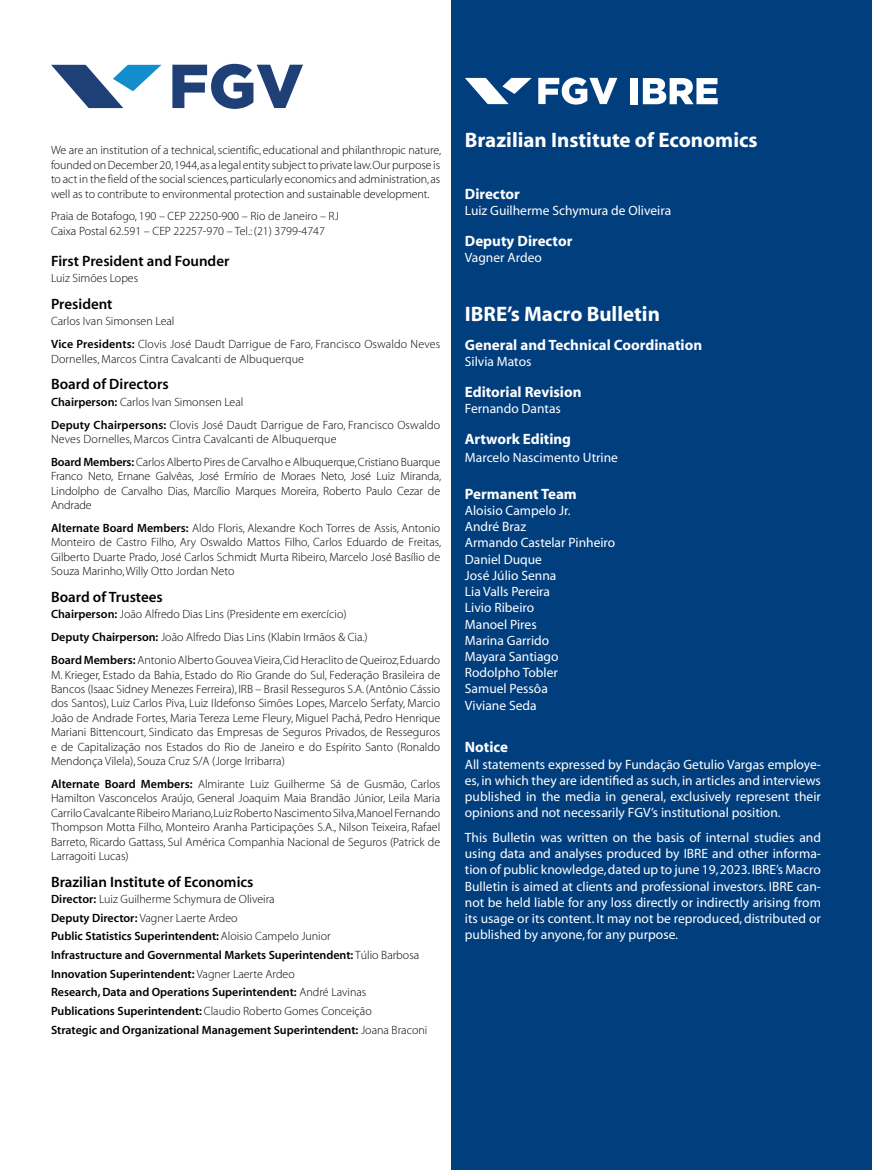
<style>
.page{position:relative;width:872px;height:1170px;background:#fff}
.page>*{position:absolute;margin:0;border:0;box-sizing:border-box;transform-origin:0 0}
.t1{font:21px "Adobe Corp ID Myriad Bd";color:#fff}
.t2{font:15px "Adobe Corp ID Myriad Bd";color:#fff}
.t3{font:15px "Adobe Corp ID Myriad Sb";color:#000}
.t4{font:13.5px/16.2px "Adobe Corp ID Myriad Rg";color:#fff;text-align:justify}
.t5{font:12px/14.4px "Adobe Corp ID Myriad Lt";color:#000}
.t6{font:12px/18.6px "Adobe Corp ID Myriad Sb";color:#000}
.s1{font-family:"Adobe Corp ID Myriad Sb"}
.s2{font-family:"Adobe Corp ID Myriad Lt"}
</style>
<div class="page">
<div style="left:451px;top:0;width:421px;height:1169px;background:#003e7e"></div>
<div style="left:631px;top:78px;width:7px;height:26px;background:#fff"></div>
<svg style="left:643px;top:78px;width:74px;height:26px"></svg>
<svg style="left:538px;top:77px;width:79px;height:28px"></svg>
<svg style="left:465px;top:78px;width:67px;height:26px"></svg>
<svg style="left:172px;top:64px;width:131px;height:45px"></svg>
<svg style="left:51px;top:65px;width:110px;height:43px"></svg>
<p class="t5" style="left:51px;top:144px;width:391px;text-align:justify">We are an institution of a technical, scientific, educational and philanthropic nature, founded on December 20, 1944, as a legal entity subject to private law.Our purpose is to act in the field of the social sciences, particularly economics and administration, as well as to contribute to environmental protection and sustainable development.</p>
<p class="t5" style="left:51px;top:210px;width:289px">Praia de Botafogo, 190 – CEP 22250-900 – Rio de Janeiro – RJ<br>Caixa Postal 62.591 – CEP 22257-970 – Tel.: (21) 3799-4747</p>
<p class="t3" style="left:51px;top:253px;width:180px">First President and Founder</p>
<p class="t5" style="left:51px;top:271px;width:89px">Luiz Simões Lopes</p>
<p class="t3" style="left:51px;top:296px;width:63px">President</p>
<p class="t5" style="left:51px;top:310px;width:391px;line-height:23px">Carlos Ivan Simonsen Leal<br><span class="s1">Vice Presidents:</span> Clovis José Daudt Darrigue de Faro, Francisco Oswaldo Neves</p>
<p class="t5" style="left:51px;top:352px;width:254px">Dornelles, Marcos Cintra Cavalcanti de Albuquerque</p>
<p class="t3" style="left:51px;top:376px;width:119px">Board of Directors</p>
<p class="t5" style="left:51px;top:390px;width:391px;line-height:23px"><span class="s1">Chairperson:</span> Carlos Ivan Simonsen Leal<br><span class="s1">Deputy Chairpersons:</span> Clovis José Daudt Darrigue de Faro, Francisco Oswaldo</p>
<p class="t5" style="left:51px;top:428px;width:391px;line-height:23px">Neves Dornelles, Marcos Cintra Cavalcanti de Albuquerque<br><span class="s1">Board Members:</span> Carlos Alberto Pires de Carvalho e Albuquerque, Cristiano Buarque</p>
<p class="t5" style="left:51px;top:469px;width:391px;text-align:justify">Franco Neto, Ernane Galvêas, José Ermírio de Moraes Neto, José Luiz Miranda, Lindolpho de Carvalho Dias, Marcílio Marques Moreira, Roberto Paulo Cezar de Andrade</p>
<p class="t5" style="left:51px;top:521px;width:391px;text-align:justify"><span class="s1">Alternate Board Members:</span> Aldo Floris, Alexandre Koch Torres de Assis, Antonio Monteiro de Castro Filho, Ary Oswaldo Mattos Filho, Carlos Eduardo de Freitas, Gilberto Duarte Prado, José Carlos Schmidt Murta Ribeiro, Marcelo José Basílio de Souza Marinho, Willy Otto Jordan Neto</p>
<p class="t3" style="left:51px;top:589px;width:113px">Board of Trustees</p>
<p class="t5" style="left:51px;top:603px;width:391px;line-height:23px"><span class="s1">Chairperson:</span> João Alfredo Dias Lins (Presidente em exercício)<br><span class="s1">Deputy Chairperson:</span> João Alfredo Dias Lins (Klabin Irmãos &amp; Cia.)<br><span class="s1">Board Members:</span> Antonio Alberto Gouvea Vieira, Cid Heraclito de Queiroz, Eduardo</p>
<p class="t5" style="left:51px;top:668px;width:391px;text-align:justify">M. Krieger, Estado da Bahia, Estado do Rio Grande do Sul, Federação Brasileira de Bancos (Isaac Sidney Menezes Ferreira), IRB – Brasil Resseguros S.A. (Antônio Cássio dos Santos), Luiz Carlos Piva, Luiz Ildefonso Simões Lopes, Marcelo Serfaty, Marcio João de Andrade Fortes, Maria Tereza Leme Fleury, Miguel Pachá, Pedro Henrique Mariani Bittencourt, Sindicato das Empresas de Seguros Privados, de Resseguros e de Capitalização nos Estados do Rio de Janeiro e do Espírito Santo (Ronaldo Mendonça Vilela), Souza Cruz S/A (Jorge Irribarra)</p>
<p class="t5" style="left:51px;top:777px;width:391px;text-align:justify"><span class="s1">Alternate Board Members:</span> Almirante Luiz Guilherme Sá de Gusmão, Carlos Hamilton Vasconcelos Araújo, General Joaquim Maia Brandão Júnior, Leila Maria Carrilo Cavalcante Ribeiro Mariano,Luiz Roberto Nascimento Silva,Manoel Fernando Thompson Motta Filho, Monteiro Aranha Participações S.A., Nilson Teixeira, Rafael Barreto, Ricardo Gattass, Sul América Companhia Nacional de Seguros (Patrick de Larragoiti Lucas)</p>
<p class="t3" style="left:51px;top:873px;width:204px">Brazilian Institute of Economics</p>
<p class="t5" style="left:51px;top:890px;width:225px;line-height:18.6px"><span class="s1">Director:</span> Luiz Guilherme Schymura de Oliveira<br><span class="s1">Deputy Director:</span> Vagner Laerte Ardeo</p>
<p class="t6" style="left:51px;top:927px;width:370px">Public Statistics Superintendent: <span class="s2">Aloisio Campelo Junior<br></span>Infrastructure and Governmental Markets Superintendent: <span class="s2">Túlio Barbosa </span>Innovation Superintendent: <span class="s2">Vagner Laerte Ardeo<br></span>Research, Data and Operations Superintendent: <span class="s2">André Lavinas</span></p>
<p class="t5" style="left:51px;top:1004px;width:322px"><span class="s1">Publications Superintendent:</span> Claudio Roberto Gomes Conceição</p>
<p class="t6" style="left:51px;top:1020px;width:378px">Strategic and Organizational Management Superintendent: <span class="s2">Joana Braconi</span></p>
<h1 class="t1" style="left:465px;top:129px;width:294px">Brazilian Institute of Economics</h1>
<p class="t2" style="left:465px;top:186px;width:56px">Director</p>
<p class="t4" style="left:465px;top:203px;width:208px">Luiz Guilherme Schymura de Oliveira</p>
<p class="t2" style="left:465px;top:233px;width:109px">Deputy Director</p>
<p class="t4" style="left:465px;top:250px;width:78px">Vagner Ardeo</p>
<h1 class="t1" style="left:465px;top:303px;width:197px">IBRE’s Macro Bulletin</h1>
<p class="t2" style="left:465px;top:337px;width:239px">General and Technical Coordination</p>
<p class="t4" style="left:465px;top:354px;width:68px">Silvia Matos</p>
<p class="t2" style="left:465px;top:384px;width:118px">Editorial Revision</p>
<p class="t4" style="left:465px;top:401px;width:97px">Fernando Dantas</p>
<p class="t2" style="left:465px;top:431px;width:108px">Artwork Editing</p>
<p class="t4" style="left:465px;top:449px;width:155px">Marcelo Nascimento Utrine</p>
<p class="t2" style="left:465px;top:486px;width:113px">Permanent Team</p>
<p class="t4" style="left:465px;top:503px;width:152px;text-align:left">Aloisio Campelo Jr.<br>André Braz<br>Armando Castelar Pinheiro<br>Daniel Duque<br>José Júlio Senna<br>Lia Valls Pereira<br>Livio Ribeiro<br>Manoel Pires<br>Marina Garrido<br>Mayara Santiago<br>Rodolpho Tobler<br>Samuel Pessôa<br>Viviane Seda</p>
<p class="t2" style="left:465px;top:739px;width:45px">Notice</p>
<p class="t4" style="left:465px;top:756px;width:357px">All statements expressed by Fundação Getulio Vargas employe&shy;es, in which they are identified as such, in articles and interviews published in the media in general, exclusively represent their opinions and not necessarily FGV’s institutional position.</p>
<p class="t4" style="left:465px;top:829px;width:357px">This Bulletin was written on the basis of internal studies and using data and analyses produced by IBRE and other informa&shy;tion of public knowledge, dated up to june 19, 2023. IBRE’s Macro Bulletin is aimed at clients and professional investors. IBRE can&shy;not be held liable for any loss directly or indirectly arising from its usage or its content. It may not be reproduced, distributed or published by anyone, for any purpose.</p>
</div>
